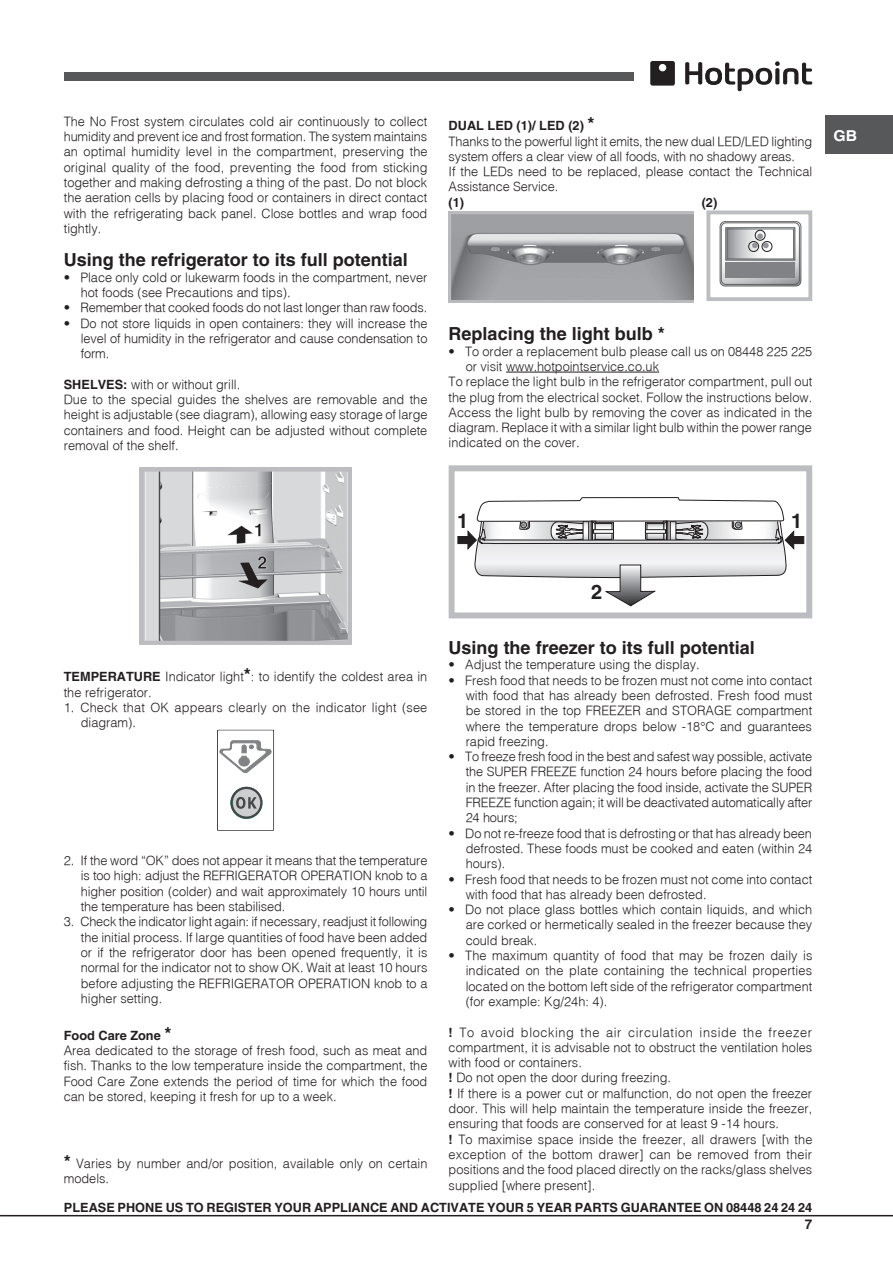
<style>
.page{position:relative;width:893px;height:1263px;background:#fff}
.page>*{position:absolute;margin:0;border:0;box-sizing:border-box;transform-origin:0 0}
.t1{font:700 20.1px "Helvetica";color:#231f20}
.t2{font:700 18px "Helvetica";color:#231f20}
.t3{font:700 15px "Helvetica";color:#fff;scale:1.05 1}
.t4{font:700 13.5px "Helvetica";color:#231f20}
.t5{font:300 12.75px/15.3px "Helvetica";color:#231f20}
.t6{font:700 12.75px "Helvetica";color:#231f20}
.s1{font-weight:700}
.s2{font-weight:700;font-size:18px}
</style>
<div class="page">
<div style="left:825px;top:115px;width:68px;height:38px;background:#57585a"></div>
<hr style="left:0;top:1215px;width:893px;height:1px;background:#231f20">
<div style="left:64px;top:72px;width:570px;height:8px;background:#57585a"></div>
<svg style="left:685px;top:61px;width:127px;height:30px"></svg>
<svg style="left:650px;top:61px;width:25px;height:25px"></svg>
<img style="left:140px;top:468px;width:211px;height:176px">
<svg style="left:217px;top:730px;width:57px;height:101px"></svg>
<hr style="left:506px;top:372px;width:153px;height:1px;background:#231f20">
<img style="left:449px;top:211px;width:244px;height:92px">
<div style="left:449px;top:465px;width:363px;height:153px;border:6px solid #bcbdc0"></div>
<svg style="left:458px;top:497px;width:346px;height:109px"></svg>
<div style="left:706px;top:210px;width:106px;height:91px;border:4px solid #bcbdc0"></div>
<svg style="left:720px;top:222px;width:81px;height:64px"></svg>
<p class="t5" style="left:64px;top:113px;width:365px;text-align:justify">The No Frost system circulates cold air continuously to collect humidity and prevent ice and frost formation. The system maintains an optimal humidity level in the compartment, preserving the original quality of the food, preventing the food from sticking together and making defrosting a thing of the past. Do not block the aeration cells by placing food or containers in direct contact with the refrigerating back panel. Close bottles and wrap food tightly.</p>
<h2 class="t2" style="left:64px;top:249px;width:346px">Using the refrigerator to its full potential</h2>
<p class="t5" style="left:81px;top:269px;width:348px;text-indent:-17px">• Place only cold or lukewarm foods in the compartment, never hot foods (see Precautions and tips).</p>
<p class="t5" style="left:64px;top:300px;width:365px">• Remember that cooked foods do not last longer than raw foods.</p>
<p class="t5" style="left:81px;top:315px;width:348px;text-align:justify;text-indent:-17px">• Do not store liquids in open containers: they will increase the level of humidity in the refrigerator and cause condensation to form.</p>
<p class="t5" style="left:64px;top:376px;width:365px"><span class="s1">SHELVES:</span> with or without grill.<br>Due to the special guides the shelves are removable and the height is adjustable (see diagram), allowing easy storage of large containers and food. Height can be adjusted without complete removal of the shelf.</p>
<p class="t5" style="left:449px;top:118px;width:365px"><span class="s1">DUAL LED (1)/ LED (2)</span> <span class="s2">*<br></span>Thanks to the powerful light it emits, the new dual LED/LED lighting system offers a clear view of all foods, with no shadowy areas.<br>If the LEDs need to be replaced, please contact the Technical Assistance Service.</p>
<p class="t6" style="left:449px;top:194px;width:17px">(1)</p>
<p class="t6" style="left:702px;top:194px;width:17px">(2)</p>
<h2 class="t2" style="left:449px;top:323px;width:218px">Replacing the light bulb *</h2>
<p class="t5" style="left:449px;top:343px;width:365px">• To order a replacement bulb please call us on 08448 225 225</p>
<p class="t5" style="left:466px;top:358px;width:195px">or visit www.hotpointservice.co.uk</p>
<p class="t5" style="left:449px;top:374px;width:365px">To replace the light bulb in the refrigerator compartment, pull out</p>
<p class="t5" style="left:449px;top:389px;width:365px">the plug from the electrical socket. Follow the instructions below.</p>
<p class="t5" style="left:449px;top:404px;width:365px">Access the light bulb by removing the cover as indicated in the</p>
<p class="t5" style="left:449px;top:420px;width:365px">diagram. Replace it with a similar light bulb within the power range</p>
<p class="t5" style="left:449px;top:435px;width:133px">indicated on the cover.</p>
<p class="t3" style="left:833px;top:127px;width:24px">GB</p>
<h1 class="t1" style="left:457px;top:509px;width:13px">1</h1>
<h1 class="t1" style="left:791px;top:509px;width:13px">1</h1>
<p class="t5" style="left:64px;top:669px;width:365px"><span class="s1">TEMPERATURE</span> Indicator light<span class="s2">*</span>: to identify the coldest area in the refrigerator.</p>
<p class="t5" style="left:81px;top:699px;width:348px;text-indent:-17px">1. Check that OK appears clearly on the indicator light (see diagram).</p>
<p class="t5" style="left:81px;top:852px;width:348px;text-align:justify;text-indent:-17px">2. If the word “OK” does not appear it means that the temperature is too high: adjust the REFRIGERATOR OPERATION knob to a higher position (colder) and wait approximately 10 hours until the temperature has been stabilised.</p>
<p class="t5" style="left:81px;top:914px;width:348px;text-align:justify;text-indent:-17px">3. Check the indicator light again: if necessary, readjust it following the initial process. If large quantities of food have been added or if the refrigerator door has been opened frequently, it is normal for the indicator not to show OK. Wait at least 10 hours before adjusting the REFRIGERATOR OPERATION knob to a higher setting.</p>
<p class="t5" style="left:64px;top:1027px;width:365px"><span class="s1">Food Care Zone</span> <span class="s2">*<br></span>Area dedicated to the storage of fresh food, such as meat and fish. Thanks to the low temperature inside the compartment, the Food Care Zone extends the period of time for which the food can be stored, keeping it fresh for up to a week.</p>
<p class="t5" style="left:64px;top:1155px;width:365px"><span class="s2">*</span> Varies by number and/or position, available only on certain models.</p>
<h1 class="t1" style="left:591px;top:579px;width:13px">2</h1>
<h2 class="t2" style="left:449px;top:637px;width:308px">Using the freezer to its full potential</h2>
<p class="t5" style="left:449px;top:657px;width:253px">• Adjust the temperature using the display.</p>
<p class="t5" style="left:466px;top:672px;width:348px;text-align:justify;text-indent:-17px">• Fresh food that needs to be frozen must not come into contact with food that has already been defrosted. Fresh food must be stored in the top FREEZER and STORAGE compartment where the temperature drops below -18°C and guarantees rapid freezing.</p>
<p class="t5" style="left:466px;top:748px;width:348px;text-align:justify;text-indent:-17px">• To freeze fresh food in the best and safest way possible, activate the SUPER FREEZE function 24 hours before placing the food in the freezer. After placing the food inside, activate the SUPER FREEZE function again; it will be deactivated automatically after 24 hours;</p>
<p class="t5" style="left:466px;top:825px;width:348px;text-align:justify;text-indent:-17px">• Do not re-freeze food that is defrosting or that has already been defrosted. These foods must be cooked and eaten (within 24 hours).</p>
<p class="t5" style="left:466px;top:871px;width:348px;text-indent:-17px">• Fresh food that needs to be frozen must not come into contact with food that has already been defrosted.</p>
<p class="t5" style="left:466px;top:901px;width:348px;text-align:justify;text-indent:-17px">• Do not place glass bottles which contain liquids, and which are corked or hermetically sealed in the freezer because they could break.</p>
<p class="t5" style="left:466px;top:947px;width:348px;text-align:justify;text-indent:-17px">• The maximum quantity of food that may be frozen daily is indicated on the plate containing the technical properties located on the bottom left side of the refrigerator compartment (for example: Kg/24h: 4).</p>
<p class="t5" style="left:449px;top:1024px;width:365px"><span class="s1">!</span> To avoid blocking the air circulation inside the freezer compartment, it is advisable not to obstruct the ventilation holes with food or containers.<br><span class="s1">!</span> Do not open the door during freezing.<br><span class="s1">!</span> If there is a power cut or malfunction, do not open the freezer door. This will help maintain the temperature inside the freezer, ensuring that foods are conserved for at least 9 -14 hours.<br><span class="s1">!</span> To maximise space inside the freezer, all drawers [with the exception of the bottom drawer] can be removed from their positions and the food placed directly on the racks/glass shelves supplied [where present].</p>
<p class="t6" style="left:64px;top:1200px;width:750px">PLEASE PHONE US TO REGISTER YOUR APPLIANCE AND ACTIVATE YOUR 5 YEAR PARTS GUARANTEE ON 08448 24 24 24</p>
<p class="t4" style="left:805px;top:1215px;width:9px">7</p>
</div>
